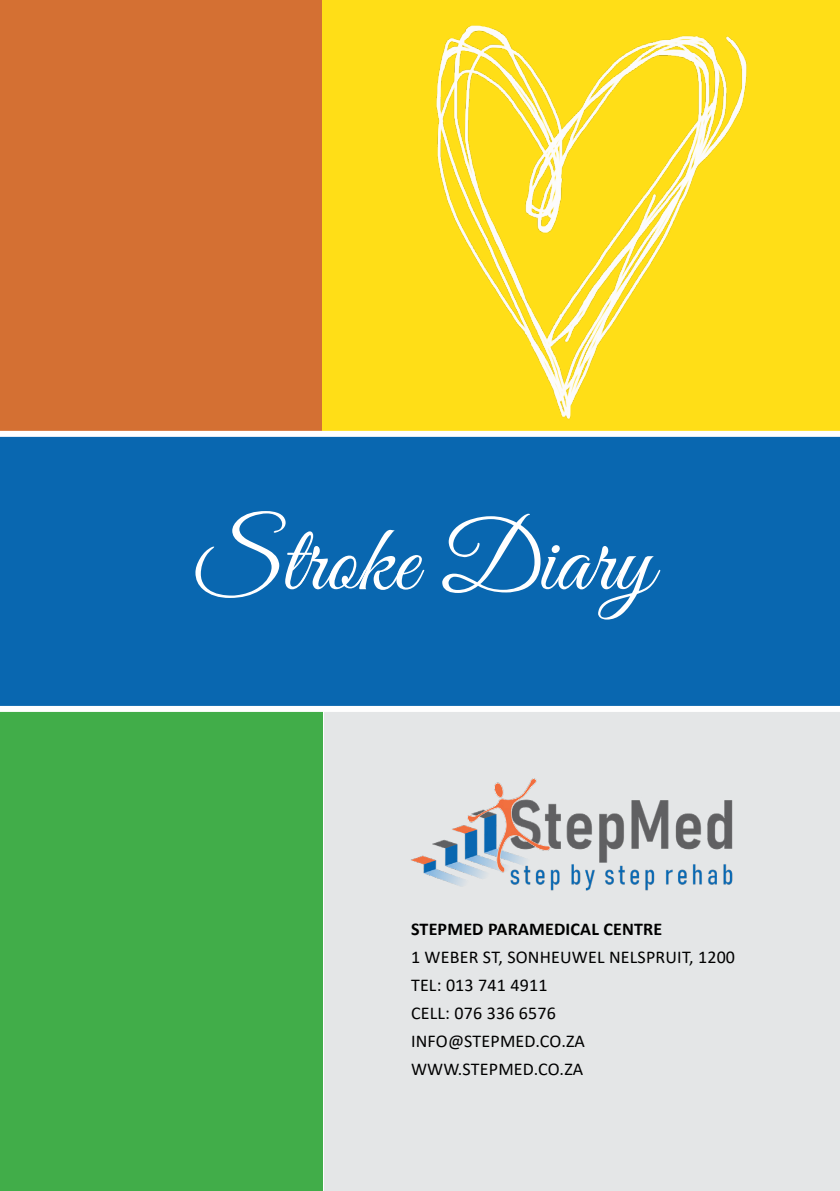
<style>
.page{position:relative;width:840px;height:1191px;background:#fff}
.page>*{position:absolute;margin:0;border:0;box-sizing:border-box;transform-origin:0 0}
.t1{font:96px "Great Vibes";color:#fff}
.t2{font:18px/28px "Calibri";letter-spacing:.01em;color:#000}
.t3{font:700 18px "Calibri";letter-spacing:.01em;color:#000}
</style>
<div class="page">
<div style="left:320px;top:0;width:519px;height:432px;background:#ffde17"></div>
<div style="left:0;top:707px;width:322px;height:484px;background:#41ad49"></div>
<div style="left:0;top:0;width:321px;height:460px;background:#d47033"></div>
<div style="left:324px;top:695px;width:515px;height:496px;background:#e4e6e7"></div>
<img style="left:411px;top:778px;width:322px;height:113px">
<div style="left:0;top:431px;width:839px;height:281px;background:#0967b0"></div>
<img style="left:436px;top:25px;width:311px;height:394px">
<p class="t1" style="left:195px;top:507px;width:459px">Stroke Diary</p>
<p class="t3" style="left:411px;top:916px;width:253px">STEPMED PARAMEDICAL CENTRE</p>
<p class="t2" style="left:411px;top:942px;width:325px">1 WEBER ST, SONHEUWEL NELSPRUIT, 1200<br>TEL: 013 741 4911<br>CELL: 076 336 6576<br>INFO@STEPMED.CO.ZA</p>
<p class="t2" style="left:411px;top:1054px;width:174px">WWW.STEPMED.CO.ZA</p>
</div>
